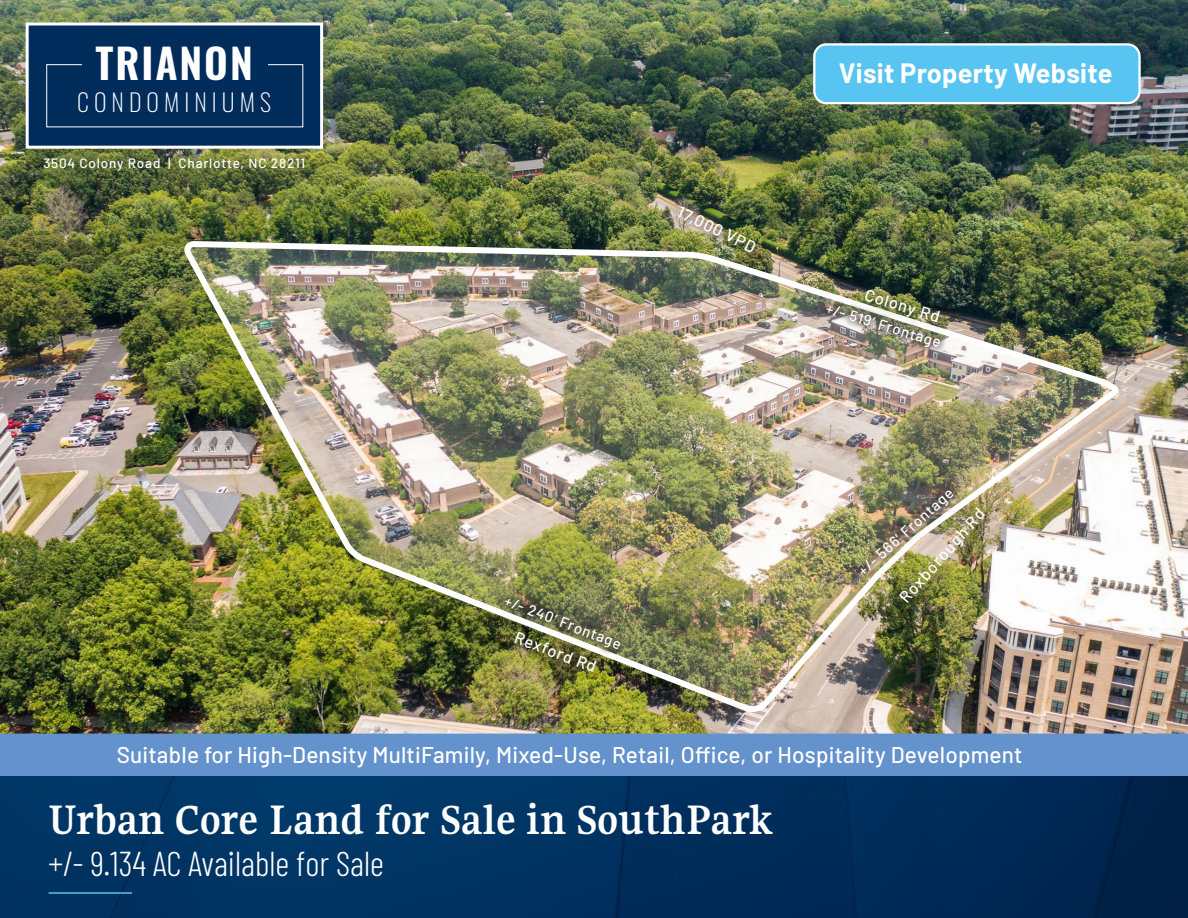
<style>
.page{position:relative;width:1188px;height:918px;background:#fff}
.page>*{position:absolute;margin:0;border:0;box-sizing:border-box;transform-origin:0 0}
.t1{font:700 45.45px "Gupter";letter-spacing:.01em;color:#fff}
.t2{font:41.1px "Oswald";letter-spacing:.05em;color:#fff}
.t3{font:300 34.5px "Barlow Condensed";color:#fff}
.t4{font:700 27.3px "Barlow";letter-spacing:.01em;color:#fff}
.t5{font:24.15px "Oswald";letter-spacing:.21em;color:#fff}
.t6{font:500 22.65px "Barlow";letter-spacing:.01em;color:#fff}
.t7{font:500 16.5px "Barlow";color:#fff}
.t8{font:500 15px "Barlow";color:#fff}
.t9{font:500 13.5px "Barlow";letter-spacing:.06em;color:#fff}
</style>
<div class="page">
<img style="left:0;top:0;width:1188px;height:734px">
<img style="left:182px;top:238px;width:942px;height:480px">
<div style="left:0;top:734px;width:1188px;height:43px;background:#6392cc"></div>
<div style="left:862px;top:287px;width:90px;height:48px;background:#231f20;opacity:.37"></div>
<div style="left:676px;top:204px;width:92px;height:60px;background:#231f20;opacity:.75"></div>
<div style="left:897px;top:506px;width:101px;height:109px;background:#231f20;opacity:.37"></div>
<div style="left:853px;top:483px;width:108px;height:98px;background:#231f20;opacity:.36"></div>
<div style="left:819px;top:299px;width:128px;height:56px;background:#231f20;opacity:.36"></div>
<div style="left:498px;top:591px;width:130px;height:65px;background:#231f20;opacity:.36"></div>
<div style="left:512px;top:629px;width:97px;height:55px;background:#231f20;opacity:.37"></div>
<div style="left:0;top:777px;width:1188px;height:141px;background:#002c5c"></div>
<hr style="left:49px;top:892px;width:83px;height:2px;background:#58c4f1">
<div style="left:27px;top:24px;width:295px;height:123px;background:#002c5c"></div>
<div style="left:26px;top:22px;width:297px;height:127px;border:3px solid #fff"></div>
<div style="left:814px;top:44px;width:326px;height:59px;background:#58c4f1;border-radius:12px"></div>
<div style="left:813px;top:43px;width:328px;height:61px;border:2px solid #fff;border-radius:12px"></div>
<p class="t2" style="left:95px;top:27px;width:159px">TRIANON</p>
<p class="t5" style="left:77px;top:81px;width:195px">CONDOMINIUMS</p>
<p class="t9" style="left:43px;top:154px;width:263px">3504 Colony Road | Charlotte, NC 28211</p>
<p class="t7" style="left:684px;top:200px;width:87px;rotate:26deg">17,000 VPD</p>
<p class="t8" style="left:509px;top:590px;width:126px;rotate:21deg">+/- 240’ Frontage</p>
<p class="t7" style="left:519px;top:625px;width:88px;rotate:21deg">Rexford Rd</p>
<p class="t4" style="left:839px;top:53px;width:275px">Visit Property Website</p>
<p class="t7" style="left:869px;top:283px;width:79px;rotate:17deg">Colony Rd</p>
<p class="t8" style="left:830px;top:297px;width:121px;rotate:17deg">+/- 519’ Frontage</p>
<p class="t8" style="left:853px;top:564px;width:124px;rotate:-42deg">+/- 566’ Frontage</p>
<p class="t7" style="left:894px;top:593px;width:121px;rotate:-49deg">Roxborough Rd</p>
<p class="t6" style="left:117px;top:739px;width:907px">Suitable for High-Density MultiFamily, Mixed-Use, Retail, Office, or Hospitality Development</p>
<p class="t1" style="left:48px;top:796px;width:727px">Urban Core Land for Sale in SouthPark</p>
<p class="t3" style="left:48px;top:839px;width:338px">+/- 9.134 AC Available for Sale</p>
</div>
